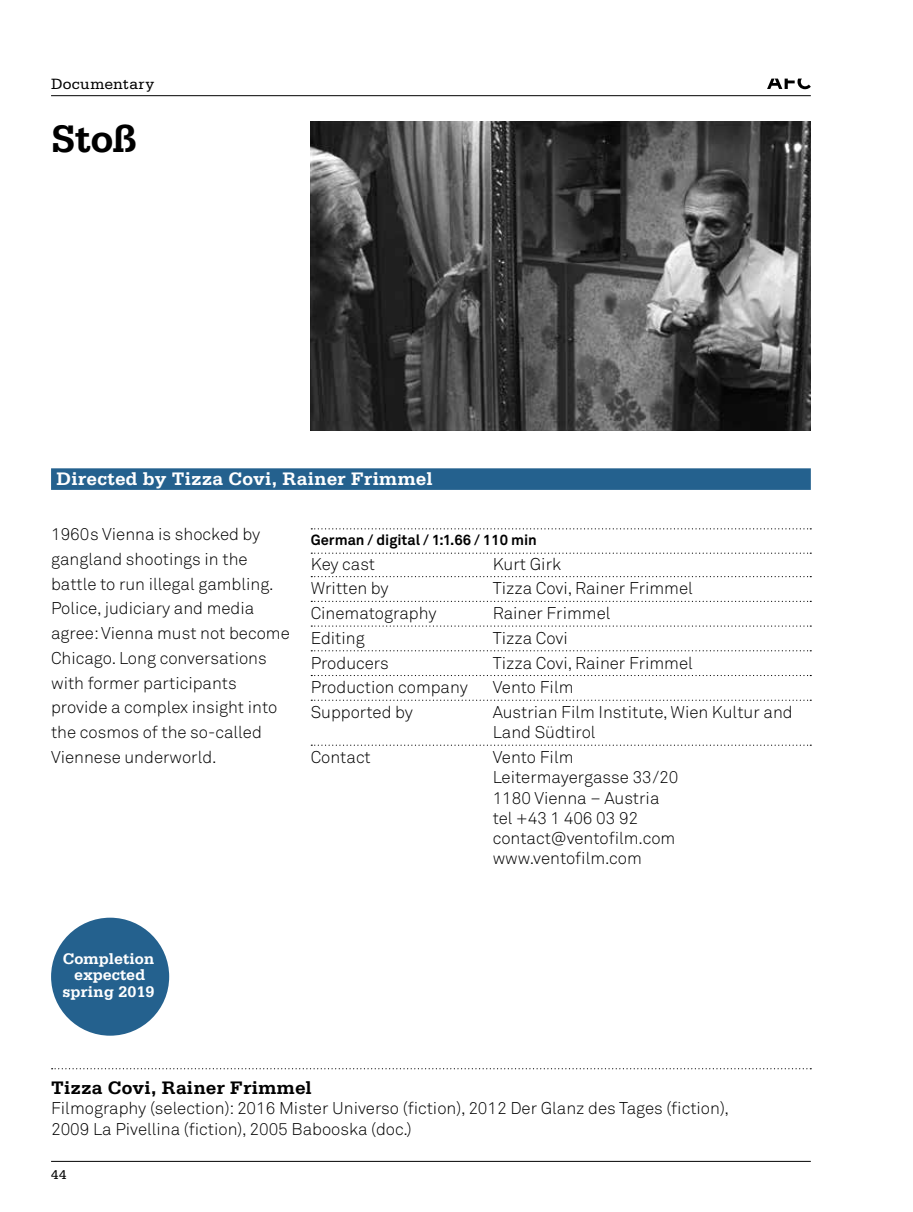
<style>
.page{position:relative;width:913px;height:1212px;background:#fff}
.page>*{position:absolute;margin:0;border:0;box-sizing:border-box;transform-origin:0 0}
.t1{font:700 40.5px "Serifa";color:#000}
.t2{font:700 19.12px "Serifa";letter-spacing:.005em;color:#fff}
.t3{font:700 19.12px "Serifa";letter-spacing:.005em;color:#000}
.t4{font:300 16.88px/24.8px "Akkurat";color:#000}
.t5{font:700 16.2px/16.2px "Serifa";color:#fff;text-align:center}
.t6{font:15.75px "Serifa";letter-spacing:.025em;color:#000}
.t7{font:700 14.62px "Akkurat";color:#000}
.t8{font:13.5px "Serifa";color:#000}
</style>
<div class="page">
<hr style="left:51px;top:1161px;width:759px;height:1px;background:#000">
<hr style="left:51px;top:95px;width:759px;height:1px;background:#000">
<svg style="left:767px;top:79px;width:43px;height:10px"></svg>
<img style="left:310px;top:121px;width:500px;height:309px">
<div style="left:51px;top:918px;width:118px;height:118px;background:#24618e;border-radius:50%"></div>
<svg style="left:52px;top:1068px;width:758px;height:1px"></svg>
<div style="left:51px;top:468px;width:759px;height:22px;background:#24618e"></div>
<svg style="left:311px;top:528px;width:499px;height:1px"></svg>
<svg style="left:311px;top:553px;width:499px;height:1px"></svg>
<svg style="left:311px;top:576px;width:499px;height:1px"></svg>
<svg style="left:311px;top:601px;width:499px;height:1px"></svg>
<svg style="left:311px;top:625px;width:499px;height:2px"></svg>
<svg style="left:311px;top:650px;width:499px;height:1px"></svg>
<svg style="left:311px;top:675px;width:499px;height:1px"></svg>
<svg style="left:311px;top:700px;width:499px;height:1px"></svg>
<svg style="left:311px;top:745px;width:499px;height:1px"></svg>
<p class="t6" style="left:51px;top:75px;width:104px">Documentary</p>
<h1 class="t1" style="left:51px;top:115px;width:87px">Stoß</h1>
<p class="t2" style="left:57px;top:467px;width:377px">Directed by Tizza Covi, Rainer Frimmel</p>
<p class="t4" style="left:51px;top:521px;width:240px">1960s Vienna is shocked by gangland shootings in the battle to run illegal gambling.<br>Police, judiciary and media agree: Vienna must not become<br>Chicago. Long conversations with former participants provide a complex insight into the cosmos of the so-called<br>Viennese underworld.</p>
<p class="t7" style="left:310px;top:531px;width:227px">German / digital / 1:1.66 / 110 min</p>
<p class="t4" style="left:310px;top:551px;width:66px">Key cast</p>
<p class="t4" style="left:492px;top:551px;width:70px">Kurt Girk</p>
<p class="t4" style="left:310px;top:576px;width:79px">Written by</p>
<p class="t4" style="left:492px;top:576px;width:202px">Tizza Covi, Rainer Frimmel</p>
<p class="t4" style="left:310px;top:600px;width:127px">Cinematography</p>
<p class="t4" style="left:492px;top:600px;width:119px">Rainer Frimmel</p>
<p class="t4" style="left:310px;top:625px;width:56px">Editing</p>
<p class="t4" style="left:492px;top:625px;width:76px">Tizza Covi</p>
<p class="t4" style="left:310px;top:650px;width:80px">Producers</p>
<p class="t4" style="left:492px;top:650px;width:202px">Tizza Covi, Rainer Frimmel</p>
<p class="t4" style="left:310px;top:675px;width:159px">Production company</p>
<p class="t4" style="left:492px;top:675px;width:82px">Vento Film</p>
<p class="t4" style="left:310px;top:699px;width:104px">Supported by</p>
<p class="t4" style="left:492px;top:702px;width:301px;line-height:20.2px">Austrian Film Institute, Wien Kultur and<br>Land Südtirol</p>
<p class="t4" style="left:310px;top:744px;width:62px">Contact</p>
<p class="t4" style="left:492px;top:747px;width:187px;line-height:20.2px">Vento Film<br>Leitermayergasse 33/20<br>1180 Vienna – Austria tel +43 1 406 03 92 contact@ventofilm.com www.ventofilm.com</p>
<p class="t5" style="left:62px;top:950px;width:94px">Completion expected spring 2019</p>
<p class="t3" style="left:51px;top:1077px;width:262px">Tizza Covi, Rainer Frimmel</p>
<p class="t4" style="left:51px;top:1098px;width:679px;line-height:20.2px">Filmography (selection): 2016 Mister Universo (fiction), 2012 Der Glanz des Tages (fiction),<br>2009 La Pivellina (fiction), 2005 Babooska (doc.)</p>
<p class="t8" style="left:51px;top:1167px;width:17px">44</p>
</div>
